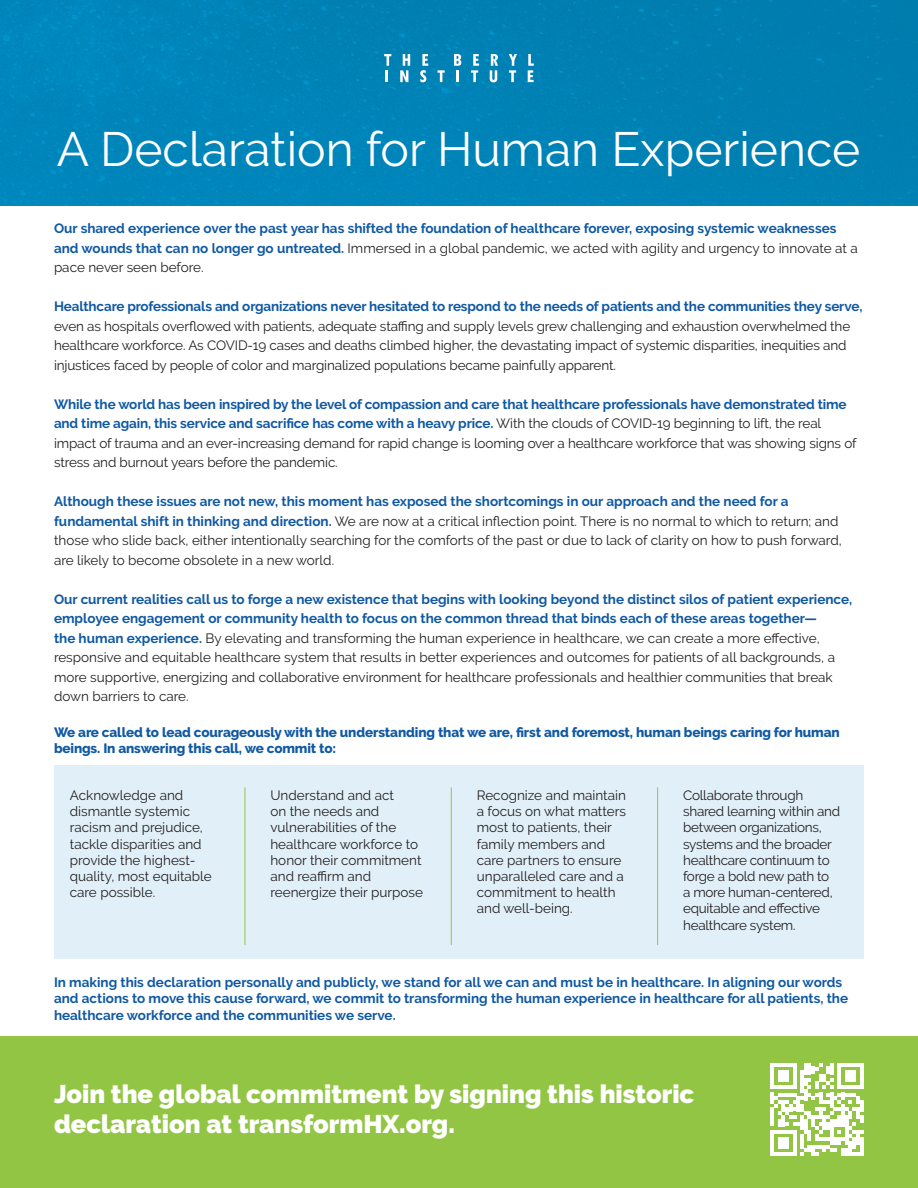
<style>
.page{position:relative;width:918px;height:1188px;background:#fff}
.page>*{position:absolute;margin:0;border:0;box-sizing:border-box;transform-origin:0 0}
.Questions{font:48px "Raleway";color:#fff}
.Report_Body{font:900 25.5px/30.6px "Raleway";color:#fff}
.Report_Body-2{font:13.5px/16.2px "Raleway";letter-spacing:-.005em;color:#231f20}
.Report_Body-3{font:700 13.5px/19.5px "Raleway";color:#1059a3}
.Report_Body-4{font:800 13.5px/16.2px "Raleway";letter-spacing:-.01em;color:#1059a3}
.s1{font-weight:400;color:#231f20}
.s2{font-weight:700;color:#1059a3}
</style>
<div class="page">
<img style="left:0;top:0;width:918px;height:205px">
<div style="left:0;top:1037px;width:918px;height:151px;background:#93c544"></div>
<svg style="left:384px;top:54px;width:7px;height:28px"></svg>
<svg style="left:400px;top:54px;width:10px;height:28px"></svg>
<svg style="left:420px;top:54px;width:8px;height:28px"></svg>
<svg style="left:438px;top:70px;width:7px;height:12px"></svg>
<svg style="left:454px;top:54px;width:7px;height:28px"></svg>
<svg style="left:471px;top:54px;width:8px;height:28px"></svg>
<svg style="left:490px;top:54px;width:8px;height:28px"></svg>
<svg style="left:509px;top:54px;width:8px;height:28px"></svg>
<svg style="left:528px;top:54px;width:6px;height:28px"></svg>
<svg style="left:770px;top:1063px;width:93px;height:93px"></svg>
<div style="left:54px;top:765px;width:810px;height:193px;background:#e1f0f8"></div>
<hr style="left:245px;top:787px;width:1px;height:158px;background:#93c544">
<hr style="left:451px;top:787px;width:1px;height:158px;background:#93c544">
<hr style="left:657px;top:787px;width:1px;height:158px;background:#93c544">
<p class="Questions" style="left:57px;top:121px;width:805px">A Declaration for Human Experience</p>
<p class="Report_Body-3" style="left:54px;top:219px;width:805px">Our shared experience over the past year has shifted the foundation of healthcare forever, exposing systemic weaknesses and wounds that can no longer go untreated. <span class="s1">Immersed in a global pandemic, we acted with agility and urgency to innovate at a pace never seen before.</span></p>
<p class="Report_Body-2" style="left:54px;top:296px;width:810px;line-height:19.5px"><span class="s2">Healthcare professionals and organizations never hesitated to respond to the needs of patients and the communities they serve, </span>even as hospitals overflowed with patients, adequate staffing and supply levels grew challenging and exhaustion overwhelmed the healthcare workforce. As COVID-19 cases and deaths climbed higher, the devastating impact of systemic disparities, inequities and injustices faced by people of color and marginalized populations became painfully apparent.</p>
<p class="Report_Body-2" style="left:54px;top:394px;width:804px;line-height:19.5px"><span class="s2">While the world has been inspired by the level of compassion and care that healthcare professionals have demonstrated time and time again, this service and sacrifice has come with a heavy price.</span> With the clouds of COVID-19 beginning to lift, the real impact of trauma and an ever-increasing demand for rapid change is looming over a healthcare workforce that was showing signs of stress and burnout years before the pandemic.</p>
<p class="Report_Body-2" style="left:54px;top:491px;width:789px;line-height:19.5px"><span class="s2">Although these issues are not new, this moment has exposed the shortcomings in our approach and the need for a fundamental shift in thinking and direction.</span> We are now at a critical inflection point. There is no normal to which to return; and those who slide back, either intentionally searching for the comforts of the past or due to lack of clarity on how to push forward, are likely to become obsolete in a new world.</p>
<p class="Report_Body-2" style="left:54px;top:589px;width:800px;line-height:19.5px"><span class="s2">Our current realities call us to forge a new existence that begins with looking beyond the distinct silos of patient experience, employee engagement or community health to focus on the common thread that binds each of these areas together—<br>the human experience.</span> By elevating and transforming the human experience in healthcare, we can create a more effective, responsive and equitable healthcare system that results in better experiences and outcomes for patients of all backgrounds, a more supportive, energizing and collaborative environment for healthcare professionals and healthier communities that break down barriers to care.</p>
<p class="Report_Body-4" style="left:54px;top:724px;width:787px">We are called to lead courageously with the understanding that we are, first and foremost, human beings caring for human beings. In answering this call, we commit to:</p>
<p class="Report_Body-2" style="left:70px;top:787px;width:143px">Acknowledge and dismantle systemic racism and prejudice, tackle disparities and provide the highest&shy;quality, most equitable care possible.</p>
<p class="Report_Body-2" style="left:270px;top:787px;width:154px">Understand and act<br>on the needs and vulnerabilities of the healthcare workforce to honor their commitment and reaffirm and reenergize their purpose</p>
<p class="Report_Body-2" style="left:477px;top:787px;width:151px">Recognize and maintain a focus on what matters most to patients, their family members and care partners to ensure unparalleled care and a commitment to health and well-being.</p>
<p class="Report_Body-2" style="left:683px;top:787px;width:159px">Collaborate through shared learning within and between organizations, systems and the broader healthcare continuum to forge a bold new path to<br>a more human-centered, equitable and effective healthcare system.</p>
<p class="Report_Body-3" style="left:54px;top:974px;width:796px;line-height:16.2px">In making this declaration personally and publicly, we stand for all we can and must be in healthcare. In aligning our words and actions to move this cause forward, we commit to transforming the human experience in healthcare for all patients, the healthcare workforce and the communities we serve.</p>
<p class="Report_Body" style="left:54px;top:1079px;width:642px">Join the global commitment by signing this historic declaration at transformHX.org.</p>
</div>
